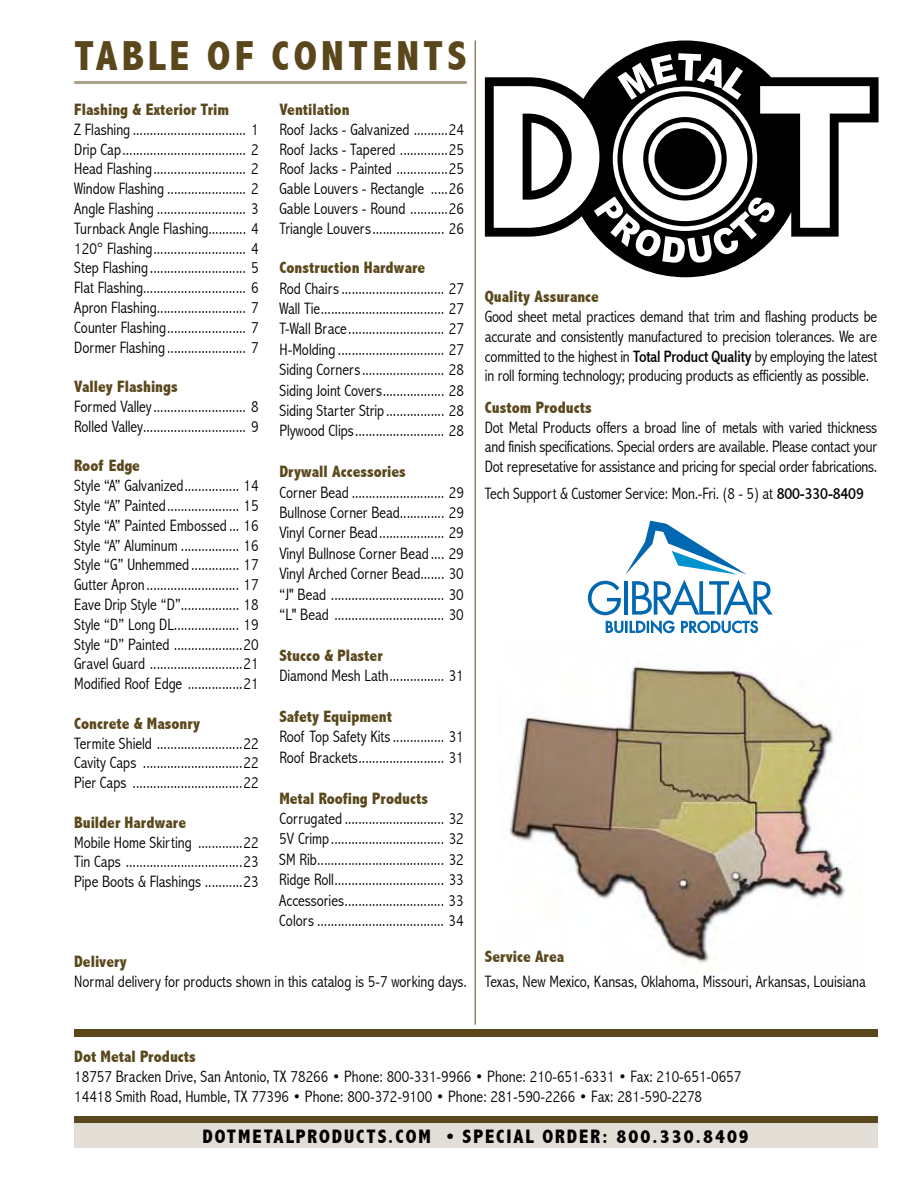
<style>
.page{position:relative;width:918px;height:1188px;background:#fff}
.page>*{position:absolute;margin:0;border:0;box-sizing:border-box;transform-origin:0 0}
.t1{font:800 condensed 42px "Abadi";letter-spacing:.1em;color:#5a481c}
.t2{font:800 condensed 19.5px "Abadi";letter-spacing:.1em;color:#000}
.t3{font:300 condensed 16.5px/19.8px "Abadi";color:#000;text-align:justify}
.t4{font:800 condensed 16.5px "Abadi";color:#5a481c}
.s1{font-weight:400}
</style>
<div class="page">
<div style="left:74px;top:1116px;width:804px;height:8px;background:#5a481c"></div>
<div style="left:74px;top:1029px;width:804px;height:8px;background:#5a481c"></div>
<div style="left:74px;top:1123px;width:804px;height:25px;background:#e2ded6"></div>
<hr style="left:74px;top:81px;width:393px;height:3px;background:#ada38d">
<img style="left:509px;top:666px;width:337px;height:299px">
<svg style="left:588px;top:521px;width:185px;height:113px"></svg>
<hr style="left:475px;top:40px;width:1px;height:985px;background:#5a481c">
<svg style="left:485px;top:41px;width:394px;height:236px"></svg>
<h1 class="t1" style="left:74px;top:31px;width:394px">TABLE OF CONTENTS</h1>
<p class="t4" style="left:74px;top:100px;width:156px">Flashing &amp; Exterior Trim</p>
<p class="t3" style="left:74px;top:119px;width:186px">Z Flashing ................................. 1<br>Drip Cap.................................... 2<br>Head Flashing........................... 2<br>Window Flashing ....................... 2<br>Angle Flashing .......................... 3<br>Turnback Angle Flashing........... 4<br>120° Flashing........................... 4<br>Step Flashing............................ 5<br>Flat Flashing.............................. 6<br>Apron Flashing.......................... 7<br>Counter Flashing....................... 7<br>Dormer Flashing ....................... 7</p>
<p class="t4" style="left:74px;top:377px;width:105px">Valley Flashings</p>
<p class="t3" style="left:74px;top:397px;width:186px">Formed Valley........................... 8<br>Rolled Valley.............................. 9</p>
<p class="t4" style="left:74px;top:456px;width:67px">Roof Edge</p>
<p class="t3" style="left:74px;top:476px;width:186px">Style “A” Galvanized................ 14<br>Style “A” Painted..................... 15<br>Style “A” Painted Embossed ... 16<br>Style “A” Aluminum ................. 16<br>Style “G” Unhemmed .............. 17<br>Gutter Apron........................... 17<br>Eave Drip Style “D”................. 18<br>Style “D” Long DL................... 19<br>Style “D” Painted ....................20<br>Gravel Guard ...........................21<br>Modified Roof Edge ................21</p>
<p class="t4" style="left:74px;top:714px;width:128px">Concrete &amp; Masonry</p>
<p class="t3" style="left:74px;top:733px;width:186px">Termite Shield .........................22<br>Cavity Caps .............................22<br>Pier Caps ................................22</p>
<p class="t4" style="left:74px;top:813px;width:113px">Builder Hardware</p>
<p class="t3" style="left:74px;top:832px;width:186px">Mobile Home Skirting .............22<br>Tin Caps ..................................23<br>Pipe Boots &amp; Flashings ...........23</p>
<p class="t4" style="left:280px;top:100px;width:72px">Ventilation</p>
<p class="t3" style="left:279px;top:119px;width:186px">Roof Jacks - Galvanized ..........24<br>Roof Jacks - Tapered ..............25<br>Roof Jacks - Painted ...............25<br>Gable Louvers - Rectangle .....26<br>Gable Louvers - Round ...........26<br>Triangle Louvers..................... 26</p>
<p class="t4" style="left:279px;top:258px;width:147px">Construction Hardware</p>
<p class="t3" style="left:279px;top:278px;width:186px;line-height:20.4px">Rod Chairs.............................. 27<br>Wall Tie.................................... 27<br>T-Wall Brace............................ 27<br>H-Molding ............................... 27<br>Siding Corners........................ 28<br>Siding Joint Covers.................. 28<br>Siding Starter Strip................. 28<br>Plywood Clips.......................... 28</p>
<p class="t4" style="left:279px;top:462px;width:128px">Drywall Accessories</p>
<p class="t3" style="left:279px;top:482px;width:186px;line-height:20.4px">Corner Bead ........................... 29<br>Bullnose Corner Bead............. 29<br>Vinyl Corner Bead................... 29<br>Vinyl Bullnose Corner Bead .... 29<br>Vinyl Arched Corner Bead....... 30 “J" Bead ................................. 30 “L" Bead ................................ 30</p>
<p class="t4" style="left:279px;top:646px;width:105px">Stucco &amp; Plaster</p>
<p class="t3" style="left:279px;top:666px;width:186px">Diamond Mesh Lath................ 31</p>
<p class="t4" style="left:279px;top:707px;width:114px">Safety Equipment</p>
<p class="t3" style="left:279px;top:727px;width:186px;line-height:20.4px">Roof Top Safety Kits............... 31<br>Roof Brackets......................... 31</p>
<p class="t4" style="left:279px;top:789px;width:150px">Metal Roofing Products</p>
<p class="t3" style="left:279px;top:808px;width:186px;line-height:20.4px">Corrugated ............................. 32<br>5V Crimp................................. 32<br>SM Rib..................................... 32<br>Ridge Roll................................ 33<br>Accessories............................. 33<br>Colors ..................................... 34</p>
<p class="t4" style="left:74px;top:952px;width:54px">Delivery</p>
<p class="t3" style="left:74px;top:971px;width:394px">Normal delivery for products shown in this catalog is 5-7 working days.</p>
<p class="t4" style="left:485px;top:287px;width:116px">Quality Assurance</p>
<p class="t3" style="left:485px;top:307px;width:394px">Good sheet metal practices demand that trim and flashing products be accurate and consistently manufactured to precision tolerances. We are committed to the highest in <span class="s1">Total Product Quality</span> by employing the latest in roll forming technology; producing products as efficiently as possible.</p>
<p class="t4" style="left:485px;top:398px;width:108px">Custom Products</p>
<p class="t3" style="left:485px;top:417px;width:394px">Dot Metal Products offers a broad line of metals with varied thickness and finish specifications. Special orders are available. Please contact your Dot represetative for assistance and pricing for special order fabrications.</p>
<p class="t3" style="left:485px;top:483px;width:381px">Tech Support &amp; Customer Service: Mon.-Fri. (8 - 5) at <span class="s1">800-330-8409</span></p>
<p class="t4" style="left:485px;top:947px;width:81px">Service Area</p>
<p class="t3" style="left:485px;top:972px;width:383px">Texas, New Mexico, Kansas, Oklahoma, Missouri, Arkansas, Louisiana</p>
<p class="t4" style="left:74px;top:1047px;width:123px">Dot Metal Products</p>
<p class="t3" style="left:74px;top:1067px;width:669px">18757 Bracken Drive, San Antonio, TX 78266 • Phone: 800-331-9966 • Phone: 210-651-6331 • Fax: 210-651-0657<br>14418 Smith Road, Humble, TX 77396 • Phone: 800-372-9100 • Phone: 281-590-2266 • Fax: 281-590-2278</p>
<p class="t2" style="left:203px;top:1125px;width:548px">DOTMETALPRODUCTS.COM • SPECIAL ORDER: 800.330.8409</p>
</div>
